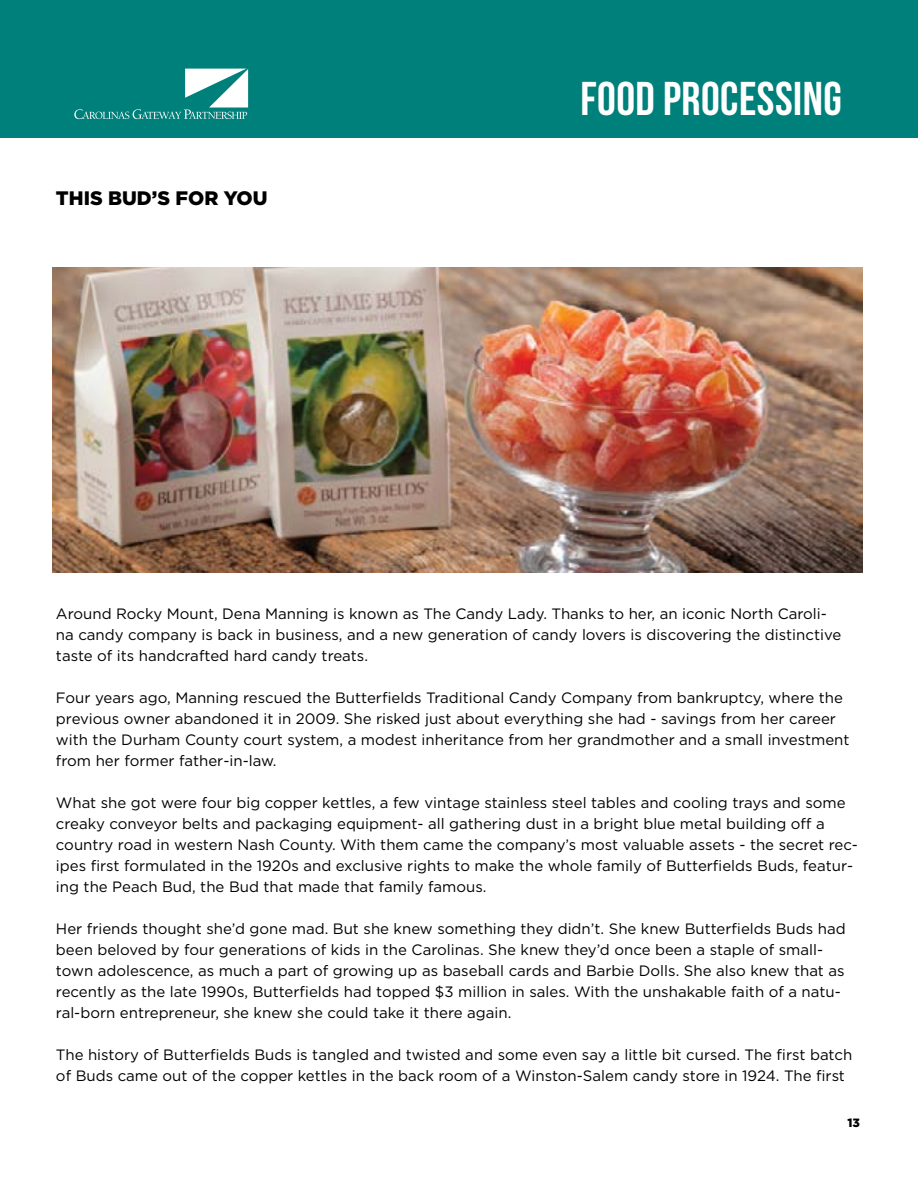
<style>
.page{position:relative;width:918px;height:1188px;background:#fff}
.page>*{position:absolute;margin:0;border:0;box-sizing:border-box;transform-origin:0 0}
.t1{font:700 47.4px "Bebas Neue";letter-spacing:.01em;color:#fff}
.t2{font:900 19.5px "Gotham";color:#000}
.t3{font:15px/21px "Gotham";color:#000}
.t4{font:900 12px "Gotham";color:#000}
</style>
<div class="page">
<div style="left:0;top:0;width:918px;height:137px;background:#00807a"></div>
<svg style="left:74px;top:69px;width:174px;height:50px"></svg>
<img style="left:53px;top:268px;width:810px;height:304px">
<h2 class="t2" style="left:56px;top:184px;width:213px">THIS BUD’S FOR YOU</h2>
<h1 class="t1" style="left:580px;top:73px;width:263px">FOOD PROCESSING</h1>
<p class="t3" style="left:56px;top:603px;width:787px">Around Rocky Mount, Dena Manning is known as The Candy Lady. Thanks to her, an iconic North Caroli&shy;na candy company is back in business, and a new generation of candy lovers is discovering the distinctive taste of its handcrafted hard candy treats.</p>
<p class="t3" style="left:56px;top:687px;width:795px">Four years ago, Manning rescued the Butterfields Traditional Candy Company from bankruptcy, where the previous owner abandoned it in 2009. She risked just about everything she had - savings from her career with the Durham County court system, a modest inheritance from her grandmother and a small investment from her former father-in-law.</p>
<p class="t3" style="left:56px;top:792px;width:804px">What she got were four big copper kettles, a few vintage stainless steel tables and cooling trays and some creaky conveyor belts and packaging equipment- all gathering dust in a bright blue metal building off a country road in western Nash County. With them came the company’s most valuable assets - the secret rec&shy;ipes first formulated in the 1920s and exclusive rights to make the whole family of Butterfields Buds, featur&shy;ing the Peach Bud, the Bud that made that family famous.</p>
<p class="t3" style="left:56px;top:918px;width:791px">Her friends thought she’d gone mad. But she knew something they didn’t. She knew Butterfields Buds had been beloved by four generations of kids in the Carolinas. She knew they’d once been a staple of small&shy;town adolescence, as much a part of growing up as baseball cards and Barbie Dolls. She also knew that as recently as the late 1990s, Butterfields had topped $3 million in sales. With the unshakable faith of a natu&shy;ral-born entrepreneur, she knew she could take it there again.</p>
<p class="t3" style="left:56px;top:1044px;width:798px">The history of Butterfields Buds is tangled and twisted and some even say a little bit cursed. The first batch of Buds came out of the copper kettles in the back room of a Winston-Salem candy store in 1924. The first</p>
<p class="t4" style="left:847px;top:1115px;width:14px">13</p>
</div>
